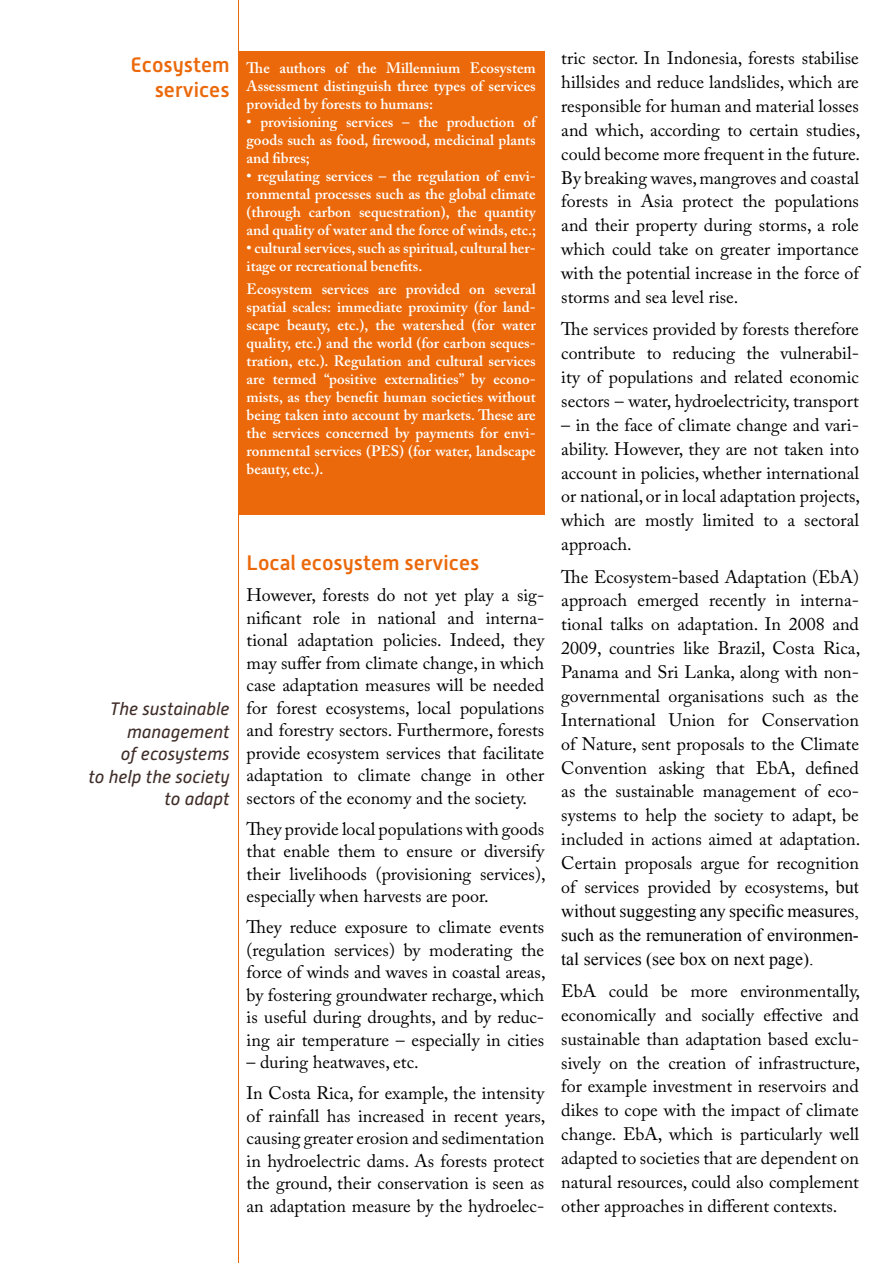
<style>
.page{position:relative;width:893px;height:1263px;background:#fff}
.page>*{position:absolute;margin:0;border:0;box-sizing:border-box;transform-origin:0 0}
.t1{font:500 21px/25.2px "Alwyn New";color:#eb690b;text-align:right}
.t2{font:18px/23.9px "Adobe Caslon Pro";color:#000;text-align:justify}
.t3{font:18px/23.9px "Times New Roman";color:#000;text-align:justify}
.t4{font:italic 18px/22.5px "Alwyn New";color:#3f2d28;text-align:right}
.t5{font:600 15px/18px "Adobe Caslon Pro";color:#fff;text-align:justify}
.s1{font-family:"Times New Roman"}
</style>
<div class="page">
<div style="left:238px;top:51px;width:306px;height:463px;background:#eb690b"></div>
<hr style="left:238px;top:0;width:1px;height:1263px;background:#eb690b">
<p class="t1" style="left:131px;top:52px;width:100px">Ecosystem services</p>
<p class="t5" style="left:247px;top:59px;width:291px">The authors of the Millennium Ecosystem Assessment distinguish three types of services provided by forests to humans:</p>
<p class="t5" style="left:247px;top:113px;width:291px">• provisioning services – the production of goods such as food, firewood, medicinal plants and fibres;</p>
<p class="t5" style="left:247px;top:167px;width:291px">• regulating services – the regulation of envi&shy;ronmental processes such as the global climate (through carbon sequestration), the quantity and quality of water and the force of winds, etc.;</p>
<p class="t5" style="left:247px;top:239px;width:291px">• cultural services, such as spiritual, cultural her&shy;itage or recreational benefits.</p>
<p class="t5" style="left:247px;top:279px;width:291px">Ecosystem services are provided on several spatial scales: immediate proximity (for land&shy;scape beauty, etc.), the watershed (for water quality, etc.) and the world (for carbon seques&shy;tration, etc.). Regulation and cultural services are termed “positive externalities” by econo&shy;mists, as they benefit human societies without being taken into account by markets. These are the services concerned by payments for envi&shy;ronmental services (PES) (for water, landscape beauty, etc.).</p>
<p class="t4" style="left:88px;top:698px;width:143px">The sustainable management<br>of ecosystems<br>to help the society to adapt</p>
<p class="t1" style="left:247px;top:551px;width:234px">Local ecosystem services</p>
<p class="t2" style="left:247px;top:584px;width:299px;line-height:22.5px">However, forests do not yet play a sig&shy;nificant role in national and interna&shy;tional adaptation policies. Indeed, they may suffer from climate change, in which case adaptation measures will be needed for forest ecosystems, local populations and forestry sectors. Furthermore, forests provide ecosystem services that facilitate adaptation to climate change in other sectors of the economy and the society.</p>
<p class="t2" style="left:247px;top:817px;width:300px;line-height:22.5px">They provide local populations with goods that enable them to ensure or diversify their livelihoods (provisioning services), especially when harvests are poor.</p>
<p class="t2" style="left:247px;top:916px;width:300px;line-height:22.5px">They reduce exposure to climate events (regulation services) by moderating the force of winds and waves in coastal areas, by fostering groundwater recharge, which is useful during droughts, and by reduc&shy;ing air temperature – especially in cities</p>
<p class="t2" style="left:247px;top:1047px;width:299px;line-height:31px">– during heatwaves, etc.<br>In Costa Rica, for example, the intensity</p>
<p class="t2" style="left:247px;top:1104px;width:300px;line-height:22.5px">of rainfall has increased in recent years, causing greater erosion and sedimentation in hydroelectric dams. As forests protect the ground, their conservation is seen as an adaptation measure by the hydroelec-</p>
<p class="t2" style="left:561px;top:46px;width:300px">tric sector. In Indonesia, forests stabilise hillsides and reduce landslides, which are responsible for human and material losses and which, according to certain studies, could become more frequent in the future.<br>By breaking waves, mangroves and coastal forests in Asia protect the populations and their property during storms, a role which could take on greater importance with the potential increase in the force of storms and sea level rise.</p>
<p class="t2" style="left:561px;top:317px;width:299px">The services provided by forests therefore contribute to reducing the vulnerabil&shy;ity of populations and related economic sectors – water, hydroelectricity, transport</p>
<p class="t2" style="left:561px;top:413px;width:300px">– in the face of climate change and vari&shy;ability. However, they are not taken into account in policies, whether international or national, or in local adaptation projects, which are mostly limited to a sectoral approach.</p>
<p class="t2" style="left:561px;top:564px;width:300px">The Ecosystem-based Adaptation (EbA) approach emerged recently in interna&shy;tional talks on adaptation. In 2008 and 2009, countries like Brazil, Costa Rica, Panama and Sri Lanka, along with non&shy;governmental organisations such as the International Union for Conservation of Nature, sent proposals to the Climate Convention asking that EbA, defined as the sustainable management of eco&shy;systems to help the society to adapt, be included in actions aimed at adaptation.<br>Certain proposals argue for recognition of services provided by ecosystems, <span class="s1">but</span></p>
<p class="t3" style="left:561px;top:898px;width:299px">without suggesting any specific measures, such as the remuneration of environmen&shy;tal services (see box on next page).</p>
<p class="t2" style="left:561px;top:979px;width:300px">EbA could be more environmentally, economically and socially effective and sustainable than adaptation based exclu&shy;sively on the creation of infrastructure, for example investment in reservoirs and dikes to cope with the impact of climate change. EbA, which is particularly well adapted to societies that are dependent on natural resources, could also complement other approaches in different contexts.</p>
</div>
